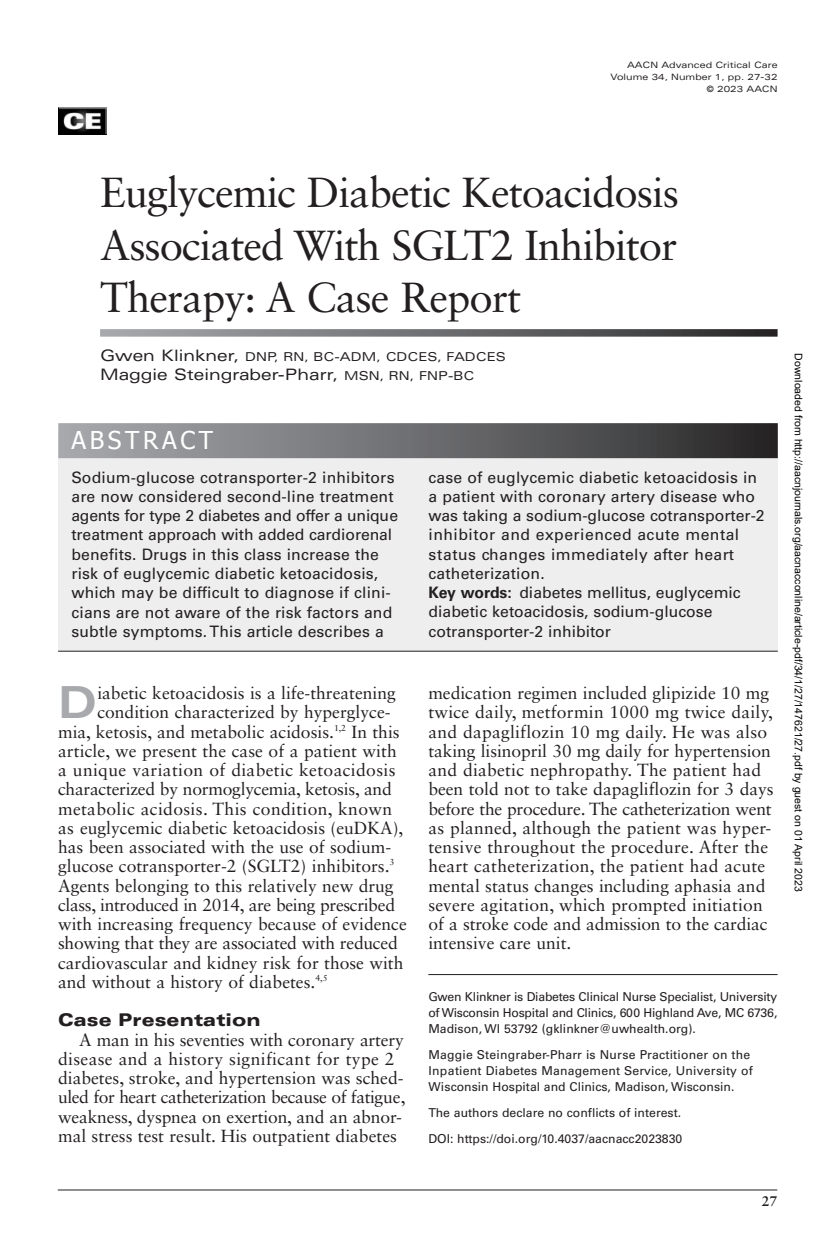
<style>
.page{position:relative;width:835px;height:1245px;background:#fff}
.page>*{position:absolute;margin:0;border:0;box-sizing:border-box;transform-origin:0 0}
.t1{font:700 expanded 44.1px "Univers LT Std";color:#a8a9ad}
.t2{font:42px/52.5px "Sabon LT Std";letter-spacing:-.025em;color:#231f20;text-align:justify}
.t3{font:24.5px "Tahoma";letter-spacing:.15em;color:#fff}
.t4{font:17.5px/19.2px "Sabon LT Std";color:#231f20}
.t5{font:17.5px "Sabon LT Std";letter-spacing:.02em;color:#231f20}
.t6{font:17.5px "Sabon LT Std";letter-spacing:-.02em;color:#231f20}
.t7{font:900 expanded 17.5px "Univers LT Std";letter-spacing:.005em;color:#231f20}
.t8{font:15.75px/19.2px "Univers LT Std";letter-spacing:.01em;color:#231f20}
.t9{font:expanded 15.75px "Univers LT Std";color:#231f20}
.t10{font:700 14px "Sabon LT Std";color:#231f20}
.t11{font:12.25px/15.8px "Univers LT Std";color:#231f20}
.t12{font:expanded 12.25px "Univers LT Std";color:#231f20}
.t13{font:10.5px "Arial";color:#000}
.t14{font:expanded 8.75px/12.2px "Univers LT Std";letter-spacing:.005em;color:#231f20;text-align:right}
.s1{font-size:15.75px}
.s2{font-size:12.25px}
.s3{font-weight:700}
</style>
<div class="page">
<hr style="left:58px;top:1189px;width:719px;height:1px;background:#231f20">
<svg style="left:100px;top:329px;width:677px;height:7px"></svg>
<img style="left:58px;top:107px;width:48px;height:28px">
<hr style="left:428px;top:974px;width:349px;height:1px;background:#231f20">
<div style="left:58px;top:430px;width:720px;height:221px;background:#eeeeef"></div>
<div style="left:58px;top:423px;width:720px;height:35px;background:linear-gradient(to right,#aaadb1,#2b2a2b)"></div>
<hr style="left:58px;top:650px;width:720px;height:1px;background:#231f20">
<p class="t14" style="left:610px;top:59px;width:169px">AACN Advanced Critical Care<br>Volume 34, Number 1, pp. 27-32 © 2023 AACN</p>
<h2 class="t2" style="left:100px;top:170px;width:580px">Euglycemic Diabetic Ketoacidosis Associated With SGLT2 Inhibitor Therapy: A Case Report</h2>
<p class="t12" style="left:100px;top:352px;width:407px"><span class="s1">Gwen Klinkner,</span> DNP, RN, BC-ADM, CDCES, FADCES</p>
<p class="t9" style="left:100px;top:368px;width:376px">Maggie Steingraber-Pharr, <span class="s2">MSN, RN, FNP-BC</span></p>
<h3 class="t3" style="left:71px;top:425px;width:143px">ABSTRACT</h3>
<p class="t8" style="left:71px;top:468px;width:328px">Sodium-glucose cotransporter-2 inhibitors are now considered second-line treatment agents for type 2 diabetes and offer a unique treatment approach with added cardiorenal benefits. Drugs in this class increase the risk of euglycemic diabetic ketoacidosis, which may be difficult to diagnose if clini&shy;cians are not aware of the risk factors and subtle symptoms. This article describes a</p>
<p class="t8" style="left:428px;top:468px;width:338px">case of euglycemic diabetic ketoacidosis in a patient with coronary artery disease who was taking a sodium-glucose cotransporter-2 inhibitor and experienced acute mental status changes immediately after heart catheterization.<br><span class="s3">Key words:</span> diabetes mellitus, euglycemic diabetic ketoacidosis, sodium-glucose cotransporter-2 inhibitor</p>
<h1 class="t1" style="left:58px;top:677px;width:41px">D</h1>
<p class="t4" style="left:97px;top:684px;width:300px">iabetic ketoacidosis is a life-threatening</p>
<p class="t4" style="left:97px;top:704px;width:295px">condition characterized by hyperglyce-</p>
<p class="t4" style="left:58px;top:723px;width:343px">mia, ketosis, and metabolic acidosis.<sup>1,2</sup> In this</p>
<p class="t4" style="left:58px;top:742px;width:340px">article, we present the case of a patient with</p>
<p class="t5" style="left:58px;top:762px;width:339px">a unique variation of diabetic ketoacidosis</p>
<p class="t4" style="left:58px;top:781px;width:335px">characterized by normoglycemia, ketosis, and</p>
<p class="t5" style="left:58px;top:801px;width:335px">metabolic acidosis. This condition, known</p>
<p class="t4" style="left:58px;top:819px;width:347px">as euglycemic diabetic ketoacidosis (euDKA),</p>
<p class="t4" style="left:58px;top:838px;width:335px">has been associated with the use of sodium-</p>
<p class="t4" style="left:58px;top:858px;width:338px">glucose cotransporter-2 (SGLT2) inhibitors.<sup>3</sup></p>
<p class="t4" style="left:58px;top:877px;width:337px">Agents belonging to this relatively new drug</p>
<p class="t6" style="left:58px;top:897px;width:338px">class, introduced in 2014, are being prescribed</p>
<p class="t4" style="left:58px;top:915px;width:350px">with increasing frequency because of evidence</p>
<p class="t4" style="left:58px;top:935px;width:341px">showing that they are associated with reduced</p>
<p class="t4" style="left:58px;top:954px;width:347px">cardiovascular and kidney risk for those with</p>
<p class="t4" style="left:58px;top:973px;width:271px">and without a history of diabetes.<sup>4,5</sup></p>
<p class="t7" style="left:58px;top:1013px;width:204px">Case Presentation</p>
<p class="t4" style="left:58px;top:1031px;width:349px;text-indent:21px">A man in his seventies with coronary artery disease and a history significant for type 2 diabetes, stroke, and hypertension was sched&shy;uled for heart catheterization because of fatigue, weakness, dyspnea on exertion, and an abnor&shy;mal stress test result. His outpatient diabetes</p>
<p class="t4" style="left:428px;top:684px;width:347px">medication regimen included glipizide 10 mg twice daily, metformin 1000 mg twice daily, and dapagliflozin 10 mg daily. He was also taking lisinopril 30 mg daily for hypertension and diabetic nephropathy. The patient had been told not to take dapagliflozin for 3 days before the procedure. The catheterization went as planned, although the patient was hyper&shy;tensive throughout the procedure. After the heart catheterization, the patient had acute mental status changes including aphasia and severe agitation, which prompted initiation of a stroke code and admission to the cardiac intensive care unit.</p>
<p class="t11" style="left:428px;top:989px;width:350px;text-align:justify">Gwen Klinkner is Diabetes Clinical Nurse Specialist, University of Wisconsin Hospital and Clinics, 600 Highland Ave, MC 6736, Madison, WI 53792 (gklinkner@uwhealth.org).</p>
<p class="t11" style="left:428px;top:1047px;width:326px">Maggie Steingraber-Pharr is Nurse Practitioner on the<br>Inpatient Diabetes Management Service, University of<br>Wisconsin Hospital and Clinics, Madison, Wisconsin.</p>
<p class="t11" style="left:428px;top:1100px;width:255px;line-height:26.2px">The authors declare no conflicts of interest.<br>DOI: https://doi.org/10.4037/aacnacc2023830</p>
<p class="t13" style="left:802px;top:353px;width:539px;rotate:90deg">Downloaded from http://aacnjournals.org/aacnacconline/article-pdf/34/1/27/147621/27.pdf by guest on 01 April 2023</p>
<p class="t10" style="left:761px;top:1195px;width:17px">27</p>
</div>
